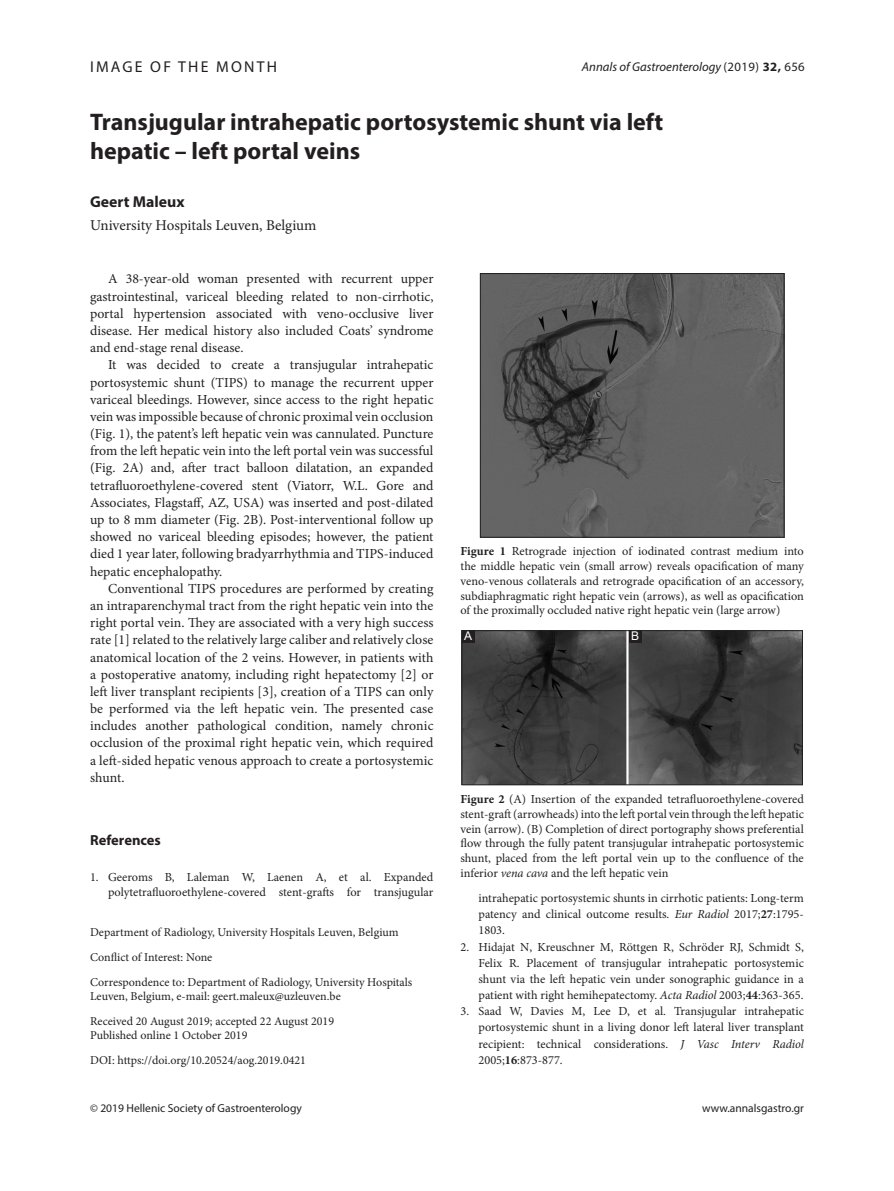
<style>
.page{position:relative;width:894px;height:1191px;background:#fff}
.page>*{position:absolute;margin:0;border:0;box-sizing:border-box;transform-origin:0 0}
.AT{font:700 24px/28.8px "Myriad Pro";color:#231f20}
.AH{font:15.75px "Myriad Pro";letter-spacing:.14em;color:#231f20}
.AU{font:700 15.75px "Myriad Pro";color:#231f20}
.L_AU-BIO{font:15px "Minion Pro";color:#231f20}
.t1{font:700 14.55px "Myriad Pro";color:#231f20}
.TX{font:13.8px/17.2px "Minion Pro";color:#231f20;text-align:justify}
.A_RH{font:italic 12.75px "Myriad Pro";color:#231f20}
.FGC{font:12.3px/14.7px "Minion Pro";color:#231f20;text-align:justify}
.REF{font:12.3px/16.2px "Minion Pro";color:#231f20;text-align:justify}
.HIS{font:12px/14.2px "Minion Pro";color:#231f20}
.AFF{font:12px "Minion Pro";color:#231f20}
.LABEL{font:12px "Arial";color:#fff}
.t2{font:11.55px "Myriad Pro";color:#231f20}
.s1{font-style:normal}
.s2{font-weight:700;font-style:normal}
.s3{font-weight:700}
.s4{font-style:italic}
</style>
<div class="page">
<img style="left:482px;top:275px;width:300px;height:260px">
<div style="left:480px;top:273px;width:304px;height:264px;border:1px solid #231f20"></div>
<img style="left:463px;top:632px;width:337px;height:150px">
<div style="left:461px;top:630px;width:341px;height:154px;border:1px solid #231f20"></div>
<div style="left:628px;top:630px;width:13px;height:13px;background:#231f20"></div>
<div style="left:461px;top:630px;width:13px;height:13px;background:#231f20"></div>
<p class="AH" style="left:90px;top:57px;width:188px">IMAGE OF THE MONTH</p>
<p class="A_RH" style="left:581px;top:58px;width:224px">Annals of Gastroenterology <span class="s1">(2019)</span> <span class="s2">32,</span> <span class="s1">656</span></p>
<p class="AT" style="left:90px;top:107px;width:574px">Transjugular intrahepatic portosystemic shunt via left hepatic – left portal veins</p>
<p class="AU" style="left:90px;top:192px;width:96px">Geert Maleux</p>
<p class="L_AU-BIO" style="left:90px;top:215px;width:228px">University Hospitals Leuven, Belgium</p>
<p class="TX" style="left:90px;top:270px;width:345px;text-indent:18px">A 38-year-old woman presented with recurrent upper gastrointestinal, variceal bleeding related to non-cirrhotic, portal hypertension associated with veno-occlusive liver disease. Her medical history also included Coats’ syndrome and end-stage renal disease.</p>
<p class="TX" style="left:90px;top:356px;width:345px;text-indent:18px">It was decided to create a transjugular intrahepatic portosystemic shunt (TIPS) to manage the recurrent upper variceal bleedings. However, since access to the right hepatic vein was impossible because of chronic proximal vein occlusion (Fig. 1), the patent’s left hepatic vein was cannulated. Puncture from the left hepatic vein into the left portal vein was successful (Fig. 2A) and, after tract balloon dilatation, an expanded tetrafluoroethylene-covered stent (Viatorr, W.L. Gore and Associates, Flagstaff, AZ, USA) was inserted and post-dilated up to 8 mm diameter (Fig. 2B). Post-interventional follow up showed no variceal bleeding episodes; however, the patient died 1 year later, following bradyarrhythmia and TIPS-induced hepatic encephalopathy.</p>
<p class="TX" style="left:90px;top:579px;width:345px;text-indent:18px">Conventional TIPS procedures are performed by creating an intraparenchymal tract from the right hepatic vein into the right portal vein. They are associated with a very high success rate [1] related to the relatively large caliber and relatively close anatomical location of the 2 veins. However, in patients with a postoperative anatomy, including right hepatectomy [2] or left liver transplant recipients [3], creation of a TIPS can only be performed via the left hepatic vein. The presented case includes another pathological condition, namely chronic occlusion of the proximal right hepatic vein, which required a left-sided hepatic venous approach to create a portosystemic shunt.</p>
<p class="FGC" style="left:460px;top:544px;width:345px"><span class="s3">Figure 1</span> Retrograde injection of iodinated contrast medium into the middle hepatic vein (small arrow) reveals opacification of many veno-venous collaterals and retrograde opacification of an accessory, subdiaphragmatic right hepatic vein (arrows), as well as opacification of the proximally occluded native right hepatic vein (large arrow)</p>
<p class="LABEL" style="left:464px;top:627px;width:10px">A</p>
<p class="LABEL" style="left:631px;top:627px;width:10px">B</p>
<h1 class="t1" style="left:90px;top:830px;width:72px">References</h1>
<p class="REF" style="left:90px;top:869px;width:345px;line-height:15.1px;text-align:right">1. Geeroms B, Laleman W, Laenen A, et al. Expanded polytetrafluoroethylene-covered stent-grafts for transjugular</p>
<p class="AFF" style="left:90px;top:924px;width:310px">Department of Radiology, University Hospitals Leuven, Belgium</p>
<p class="HIS" style="left:90px;top:949px;width:124px">Conflict of Interest: None</p>
<p class="HIS" style="left:90px;top:974px;width:324px">Correspondence to: Department of Radiology, University Hospitals<br>Leuven, Belgium, e-mail: geert.maleux@uzleuven.be</p>
<p class="HIS" style="left:90px;top:1013px;width:245px">Received 20 August 2019; accepted 22 August 2019<br>Published online 1 October 2019</p>
<p class="HIS" style="left:90px;top:1052px;width:217px">DOI: https://doi.org/10.20524/aog.2019.0421</p>
<p class="FGC" style="left:460px;top:791px;width:345px"><span class="s3">Figure 2</span> (A) Insertion of the expanded tetrafluoroethylene-covered stent-graft (arrowheads) into the left portal vein through the left hepatic vein (arrow). (B) Completion of direct portography shows preferential flow through the fully patent transjugular intrahepatic portosystemic shunt, placed from the left portal vein up to the confluence of the inferior <span class="s4">vena cava</span> and the left hepatic vein</p>
<p class="REF" style="left:478px;top:889px;width:327px">intrahepatic portosystemic shunts in cirrhotic patients: Long-term patency and clinical outcome results. <span class="s4">Eur Radiol</span> 2017;<span class="s3">27</span>:1795- 1803.</p>
<p class="REF" style="left:478px;top:938px;width:327px;text-indent:-18px">2. Hidajat N, Kreuschner M, Röttgen R, Schröder RJ, Schmidt S, Felix R. Placement of transjugular intrahepatic portosystemic shunt via the left hepatic vein under sonographic guidance in a patient with right hemihepatectomy. <span class="s4">Acta Radiol</span> 2003;<span class="s3">44</span>:363-365.</p>
<p class="REF" style="left:478px;top:1003px;width:327px;text-indent:-18px">3. Saad W, Davies M, Lee D, et al. Transjugular intrahepatic portosystemic shunt in a living donor left lateral liver transplant recipient: technical considerations. <span class="s4">J Vasc Interv Radiol </span>2005;<span class="s3">16</span>:873-877.</p>
<p class="t2" style="left:90px;top:1101px;width:213px">© 2019 Hellenic Society of Gastroenterology</p>
<p class="t2" style="left:701px;top:1101px;width:103px">www.annalsgastro.gr</p>
</div>
